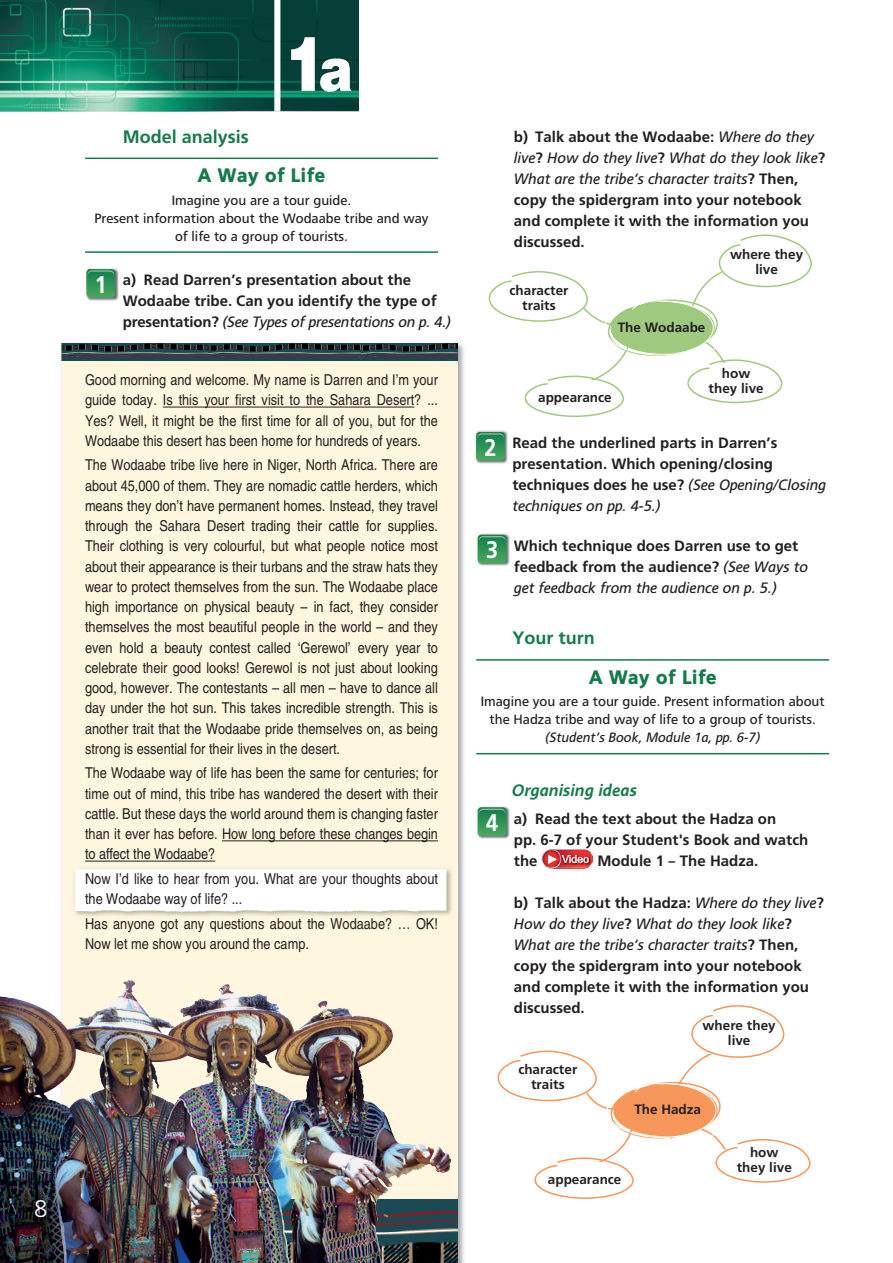
<style>
.page{position:relative;width:893px;height:1263px;background:#fff}
.page>*{position:absolute;margin:0;border:0;box-sizing:border-box;transform-origin:0 0}
.t1{font:900 75px "Helvetica LT Std";color:#fff;scale:.85 1}
.t2{font:700 24px "PF Catalog";color:#fff;scale:.9 1}
.t3{font:300 24px "PF Catalog";color:#fff}
.t4{font:900 19.5px "PF Catalog";color:#167b4a;scale:.95 1}
.t5{font:700 18px "PF Catalog";color:#167b4a}
.t6{font:italic 700 16.5px "PF Catalog";color:#167b4a}
.t7{font:15px/20.2px "Helvetica LT Std";color:#231f20;text-align:justify;scale:.85 1}
.t8{font:700 15px/21px "PF Catalog";color:#231f20}
.t9{font:13.5px/18px "PF Catalog";color:#231f20;text-align:center}
.t10{font:700 13.5px/15px "PF Catalog";color:#231f20;text-align:center}
.t11{font:italic 13.5px "PF Catalog";color:#231f20}
.s1{font-size:60px}
.s2{font-weight:400;font-style:italic}
</style>
<div class="page">
<img style="left:57px;top:343px;width:407px;height:920px">
<img style="left:62px;top:360px;width:396px;height:839px">
<img style="left:0;top:1199px;width:458px;height:64px">
<img style="left:2px;top:980px;width:228px;height:48px">
<img style="left:62px;top:343px;width:146px;height:17px">
<img style="left:208px;top:343px;width:153px;height:17px">
<img style="left:361px;top:343px;width:97px;height:17px">
<img style="left:70px;top:863px;width:389px;height:60px">
<svg style="left:75px;top:869px;width:371px;height:43px"></svg>
<hr style="left:163px;top:407px;width:251px;height:1px;background:#231f20">
<hr style="left:222px;top:840px;width:216px;height:1px;background:#231f20">
<hr style="left:85px;top:861px;width:130px;height:1px;background:#231f20">
<img style="left:0;top:0;width:358px;height:112px">
<hr style="left:85px;top:158px;width:353px;height:1px;background:#167b4a">
<hr style="left:85px;top:251px;width:353px;height:2px;background:#167b4a">
<hr style="left:476px;top:659px;width:353px;height:2px;background:#167b4a">
<hr style="left:476px;top:753px;width:353px;height:1px;background:#167b4a">
<svg style="left:542px;top:849px;width:51px;height:20px"></svg>
<img style="left:477px;top:806px;width:33px;height:33px">
<svg style="left:478px;top:807px;width:28px;height:29px"></svg>
<img style="left:479px;top:809px;width:26px;height:5px">
<img style="left:477px;top:533px;width:33px;height:33px">
<svg style="left:478px;top:535px;width:28px;height:28px"></svg>
<img style="left:479px;top:536px;width:26px;height:6px">
<img style="left:475px;top:430px;width:33px;height:34px">
<svg style="left:476px;top:432px;width:29px;height:28px"></svg>
<img style="left:477px;top:433px;width:27px;height:6px">
<img style="left:86px;top:268px;width:33px;height:33px">
<svg style="left:87px;top:269px;width:28px;height:28px"></svg>
<img style="left:88px;top:270px;width:26px;height:6px">
<svg style="left:488px;top:234px;width:324px;height:183px"></svg>
<svg style="left:497px;top:1005px;width:314px;height:194px"></svg>
<h2 class="t3" style="left:34px;top:1195px;width:15px">8</h2>
<p class="t5" style="left:123px;top:126px;width:128px">Model analysis</p>
<h1 class="t1" style="left:285px;top:37px;width:82px">1<span class="s1">a</span></h1>
<h3 class="t4" style="left:197px;top:164px;width:136px">A Way of Life</h3>
<p class="t9" style="left:94px;top:191px;width:336px">Imagine you are a tour guide.<br>Present information about the Wodaabe tribe and way of life to a group of tourists.</p>
<h2 class="t2" style="left:95px;top:270px;width:15px">1</h2>
<p class="t8" style="left:123px;top:270px;width:330px">a) Read Darren’s presentation about the<br>Wodaabe tribe. Can you identify the type of presentation? <span class="s2">(See Types of presentations on p. 4.)</span></p>
<p class="t7" style="left:85px;top:371px;width:417px">Good morning and welcome. My name is Darren and I’m your guide today. Is this your first visit to the Sahara Desert? ...<br>Yes? Well, it might be the first time for all of you, but for the Wodaabe this desert has been home for hundreds of years.</p>
<p class="t7" style="left:85px;top:456px;width:417px">The Wodaabe tribe live here in Niger, North Africa. There are about 45,000 of them. They are nomadic cattle herders, which means they don’t have permanent homes. Instead, they travel through the Sahara Desert trading their cattle for supplies.<br>Their clothing is very colourful, but what people notice most about their appearance is their turbans and the straw hats they wear to protect themselves from the sun. The Wodaabe place high importance on physical beauty – in fact, they consider themselves the most beautiful people in the world – and they even hold a beauty contest called ‘Gerewol’ every year to celebrate their good looks! Gerewol is not just about looking good, however. The contestants – all men – have to dance all day under the hot sun. This takes incredible strength. This is another trait that the Wodaabe pride themselves on, as being strong is essential for their lives in the desert.</p>
<p class="t7" style="left:85px;top:764px;width:417px">The Wodaabe way of life has been the same for centuries; for time out of mind, this tribe has wandered the desert with their cattle. But these days the world around them is changing faster than it ever has before. How long before these changes begin to affect the Wodaabe?</p>
<p class="t7" style="left:85px;top:870px;width:417px">Now I’d like to hear from you. What are your thoughts about the Wodaabe way of life? ...</p>
<p class="t7" style="left:85px;top:915px;width:417px">Has anyone got any questions about the Wodaabe? … OK!<br>Now let me show you around the camp.</p>
<p class="t8" style="left:514px;top:126px;width:313px">b) Talk about the Wodaabe: <span class="s2">Where do they live</span>? <span class="s2">How do they live</span>? <span class="s2">What do they look like</span>?<br><span class="s2">What are the tribe’s character traits</span>? Then, copy the spidergram into your notebook and complete it with the information you discussed.</p>
<p class="t10" style="left:730px;top:247px;width:75px">where they live</p>
<p class="t10" style="left:510px;top:283px;width:60px">character traits</p>
<p class="t10" style="left:618px;top:320px;width:89px">The Wodaabe</p>
<h2 class="t2" style="left:485px;top:433px;width:15px">2</h2>
<h2 class="t2" style="left:486px;top:536px;width:15px">3</h2>
<p class="t10" style="left:538px;top:390px;width:75px">appearance</p>
<p class="t10" style="left:709px;top:365px;width:57px">how they live</p>
<p class="t8" style="left:512px;top:433px;width:315px">Read the underlined parts in Darren’s presentation. Which opening/closing techniques does he use? <span class="s2">(See Opening/Closing techniques on pp. 4-5.)</span></p>
<p class="t8" style="left:514px;top:535px;width:296px">Which technique does Darren use to get feedback from the audience? <span class="s2">(See Ways to get feedback from the audience on p. 5.)</span></p>
<p class="t5" style="left:512px;top:627px;width:84px">Your turn</p>
<h3 class="t4" style="left:589px;top:666px;width:136px">A Way of Life</h3>
<p class="t9" style="left:481px;top:693px;width:345px">Imagine you are a tour guide. Present information about the Hadza tribe and way of life to a group of tourists.</p>
<p class="t11" style="left:545px;top:730px;width:216px">(Student’s Book, Module 1a, pp. 6-7)</p>
<p class="t6" style="left:512px;top:781px;width:127px">Organising ideas</p>
<p class="t8" style="left:514px;top:808px;width:296px">a) Read the text about the Hadza on<br>pp. 6-7 of your Student's Book and watch the</p>
<h2 class="t2" style="left:486px;top:808px;width:15px">4</h2>
<p class="t8" style="left:597px;top:850px;width:162px">Module 1 – The Hadza.</p>
<p class="t8" style="left:514px;top:892px;width:312px">b) Talk about the Hadza: <span class="s2">Where do they live</span>?<br><span class="s2">How do they live</span>? <span class="s2">What do they look like</span>?<br><span class="s2">What are the tribe’s character traits</span>? Then, copy the spidergram into your notebook and complete it with the information you discussed.</p>
<p class="t10" style="left:518px;top:1062px;width:60px">character traits</p>
<p class="t10" style="left:548px;top:1171px;width:75px">appearance</p>
<p class="t10" style="left:703px;top:1017px;width:75px">where they live</p>
<p class="t10" style="left:634px;top:1102px;width:68px">The Hadza</p>
<p class="t10" style="left:737px;top:1145px;width:57px">how they live</p>
</div>
